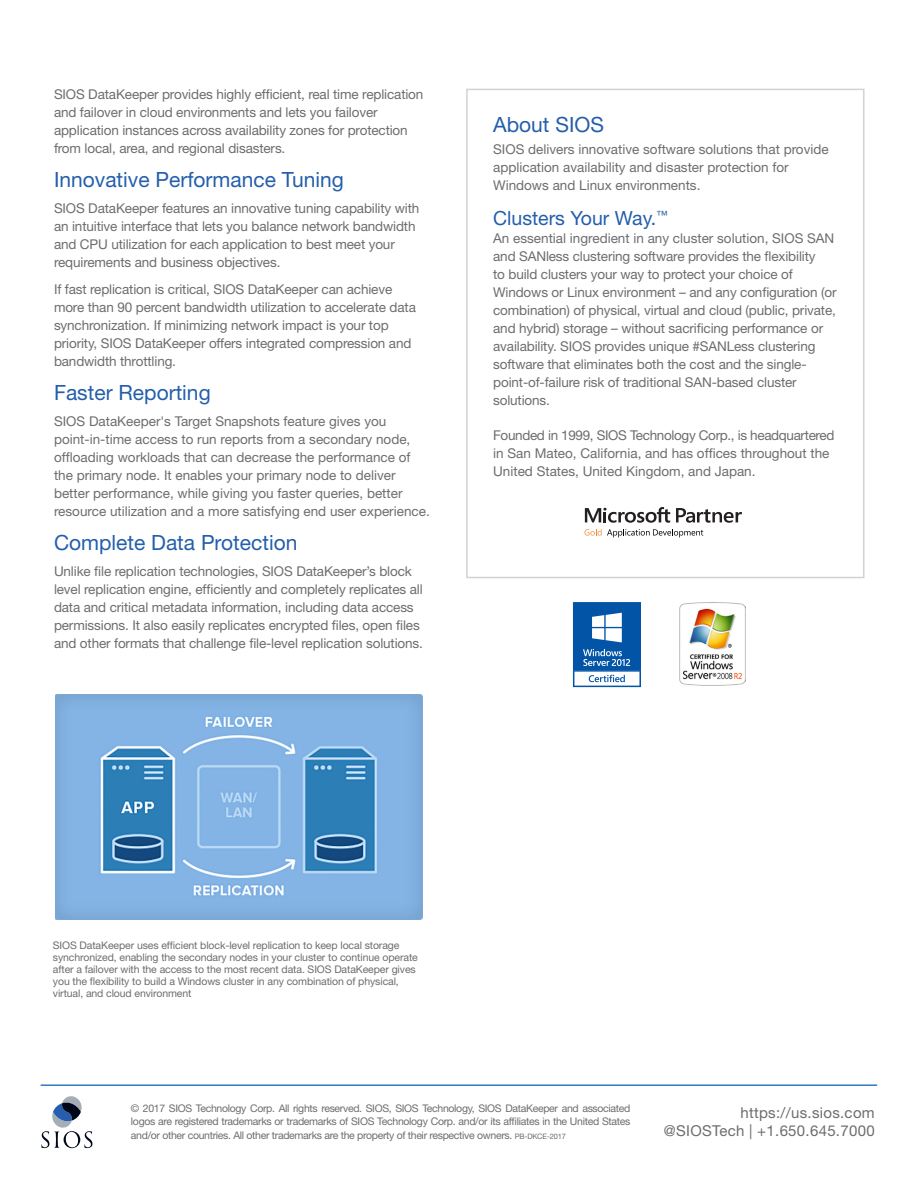
<style>
.page{position:relative;width:918px;height:1188px;background:#fff}
.page>*{position:absolute;margin:0;border:0;box-sizing:border-box;transform-origin:0 0}
.Subhead1{font:21px "Helvetica Neue LT";color:#245eac}
.Body_copy{font:19.5px "Helvetica Neue LT";color:#245eac}
.t1{font:15px "Helvetica Neue LT";letter-spacing:.02em;color:#6c6d70}
.Subhead1-2{font:13.5px/18px "Helvetica Neue LT";letter-spacing:-.01em;color:#6c6d70}
.Body_copy-2{font:13.5px/18px "Helvetica Neue LT";letter-spacing:-.01em;color:#6c6d70}
.Body_copy-3{font:10.5px/12px "Helvetica Neue LT";letter-spacing:-.01em;color:#6c6d70}
.copyright{font:10.5px/13.5px "Helvetica Neue LT";letter-spacing:-.03em;color:#6c6d70;text-align:justify}
.s1{font-size:7.5px}
</style>
<div class="page">
<svg style="left:41px;top:1096px;width:51px;height:52px"></svg>
<hr style="left:41px;top:1084px;width:836px;height:2px;background:#307abd">
<div style="left:466px;top:89px;width:398px;height:489px;border:2px solid #d1d2d4"></div>
<svg style="left:573px;top:602px;width:68px;height:85px"></svg>
<svg style="left:585px;top:529px;width:118px;height:8px"></svg>
<svg style="left:585px;top:507px;width:85px;height:16px"></svg>
<svg style="left:676px;top:508px;width:66px;height:15px"></svg>
<img style="left:679px;top:602px;width:66px;height:83px">
<img style="left:55px;top:694px;width:368px;height:225px">
<p class="Subhead1-2" style="left:54px;top:85px;width:371px">SIOS DataKeeper provides highly efficient, real time replication and failover in cloud environments and lets you failover application instances across availability zones for protection from local, area, and regional disasters.</p>
<p class="Subhead1" style="left:54px;top:167px;width:291px">Innovative Performance Tuning</p>
<p class="Subhead1-2" style="left:54px;top:199px;width:367px">SIOS DataKeeper features an innovative tuning capability with an intuitive interface that lets you balance network bandwidth and CPU utilization for each application to best meet your requirements and business objectives.</p>
<p class="Subhead1-2" style="left:54px;top:280px;width:363px">If fast replication is critical, SIOS DataKeeper can achieve more than 90 percent bandwidth utilization to accelerate data synchronization. If minimizing network impact is your top priority, SIOS DataKeeper offers integrated compression and bandwidth throttling.</p>
<p class="Subhead1" style="left:54px;top:380px;width:158px">Faster Reporting</p>
<p class="Subhead1-2" style="left:54px;top:412px;width:377px">SIOS DataKeeper's Target Snapshots feature gives you point-in-time access to run reports from a secondary node, offloading workloads that can decrease the performance of the primary node. It enables your primary node to deliver better performance, while giving you faster queries, better resource utilization and a more satisfying end user experience.</p>
<p class="Subhead1" style="left:54px;top:530px;width:245px">Complete Data Protection</p>
<p class="Subhead1-2" style="left:54px;top:562px;width:370px">Unlike file replication technologies, SIOS DataKeeper’s block level replication engine, efficiently and completely replicates all data and critical metadata information, including data access permissions. It also easily replicates encrypted files, open files and other formats that challenge file-level replication solutions.</p>
<p class="Subhead1" style="left:493px;top:112px;width:112px">About SIOS</p>
<p class="Body_copy-2" style="left:493px;top:140px;width:337px">SIOS delivers innovative software solutions that provide application availability and disaster protection for<br>Windows and Linux environments.</p>
<p class="Body_copy" style="left:493px;top:207px;width:176px">Clusters Your Way.<sup>™</sup></p>
<p class="Body_copy-2" style="left:493px;top:229px;width:345px">An essential ingredient in any cluster solution, SIOS SAN and SANless clustering software provides the flexibility<br>to build clusters your way to protect your choice of Windows or Linux environment – and any configuration (or combination) of physical, virtual and cloud (public, private, and hybrid) storage – without sacrificing performance or availability. SIOS provides unique #SANLess clustering software that eliminates both the cost and the single&shy;point-of-failure risk of traditional SAN-based cluster solutions.</p>
<p class="Body_copy-2" style="left:493px;top:426px;width:343px">Founded in 1999, SIOS Technology Corp., is headquartered in San Mateo, California, and has offices throughout the<br>United States, United Kingdom, and Japan.</p>
<p class="Body_copy-3" style="left:53px;top:939px;width:366px">SIOS DataKeeper uses efficient block-level replication to keep local storage synchronized, enabling the secondary nodes in your cluster to continue operate after a failover with the access to the most recent data. SIOS DataKeeper gives you the flexibility to build a Windows cluster in any combination of physical, virtual, and cloud environment</p>
<p class="copyright" style="left:131px;top:1101px;width:501px">© 2017 SIOS Technology Corp. All rights reserved. SIOS, SIOS Technology, SIOS DataKeeper and associated logos are registered trademarks or trademarks of SIOS Technology Corp. and/or its affiliates in the United States and/or other countries. All other trademarks are the property of their respective owners. <span class="s1">PB-DKCE-2017</span></p>
<p class="t1" style="left:740px;top:1104px;width:136px">https://us.sios.com</p>
<p class="t1" style="left:664px;top:1122px;width:212px">@SIOSTech | +1.650.645.7000</p>
</div>
